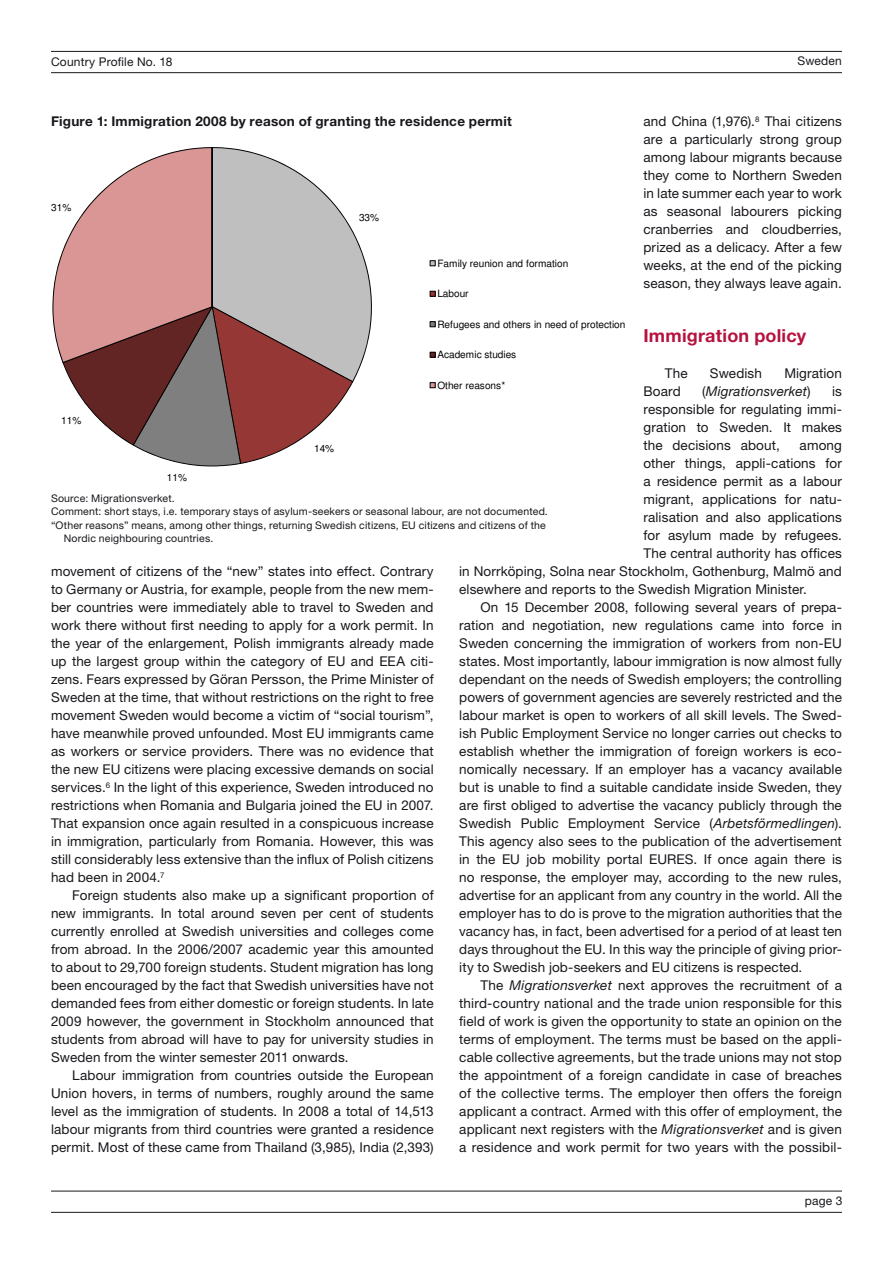
<style>
.page{position:relative;width:893px;height:1263px;background:#fff}
.page>*{position:absolute;margin:0;border:0;box-sizing:border-box;transform-origin:0 0}
.t1{font:700 18px "Helvetica Neue LT Pro";letter-spacing:.01em;color:#b5123e}
.t2{font:13.5px/18px "Helvetica Neue LT Pro";letter-spacing:.01em;color:#1a171c;text-align:justify}
.t3{font:700 13.5px "Helvetica Neue LT Pro";letter-spacing:.02em;color:#1a171c}
.t4{font:italic 13.5px "Helvetica Neue LT Pro";letter-spacing:.01em;color:#1a171c}
.t5{font:12px "Helvetica Neue LT Pro";letter-spacing:.015em;color:#1a171c}
.t6{font:10.5px "Helvetica Neue LT Pro";letter-spacing:.02em;color:#1a171c}
.t7{font:10.05px "Helvetica";color:#000}
.s1{font-style:normal}
.s2{font-style:italic}
</style>
<div class="page">
<hr style="left:51px;top:51px;width:791px;height:1px;background:#1a171c">
<hr style="left:51px;top:72px;width:791px;height:1px;background:#1a171c">
<hr style="left:51px;top:1191px;width:791px;height:1px;background:#1a171c">
<hr style="left:51px;top:1212px;width:791px;height:1px;background:#1a171c">
<svg style="left:430px;top:260px;width:6px;height:6px"></svg>
<svg style="left:430px;top:291px;width:6px;height:6px"></svg>
<svg style="left:430px;top:321px;width:6px;height:6px"></svg>
<svg style="left:52px;top:147px;width:320px;height:320px"></svg>
<svg style="left:430px;top:352px;width:6px;height:6px"></svg>
<svg style="left:430px;top:382px;width:6px;height:6px"></svg>
<p class="t5" style="left:51px;top:54px;width:123px">Country Profile No. 18</p>
<p class="t5" style="left:797px;top:53px;width:46px">Sweden</p>
<p class="t2" style="left:643px;top:112px;width:200px">and China (1,976).<sup>8</sup> Thai citizens are a particularly strong group among labour migrants because they come to Northern Sweden in late summer each year to work as seasonal labourers picking cranberries and cloudberries, prized as a delicacy. After a few weeks, at the end of the picking season, they always leave again.</p>
<h1 class="t1" style="left:643px;top:324px;width:164px">Immigration policy</h1>
<p class="t2" style="left:665px;top:364px;width:24px">The</p>
<p class="t2" style="left:710px;top:364px;width:54px">Swedish</p>
<p class="t2" style="left:784px;top:364px;width:59px">Migration</p>
<p class="t2" style="left:643px;top:382px;width:39px">Board</p>
<p class="t4" style="left:702px;top:383px;width:110px"><span class="s1">(</span>Migrationsverket<span class="s1">)</span></p>
<p class="t3" style="left:51px;top:113px;width:462px">Figure 1: Immigration 2008 by reason of granting the residence permit</p>
<p class="t7" style="left:51px;top:203px;width:22px">31%</p>
<p class="t7" style="left:359px;top:213px;width:22px">33%</p>
<p class="t7" style="left:437px;top:259px;width:132px">Family reunion and formation</p>
<p class="t7" style="left:437px;top:290px;width:33px">Labour</p>
<p class="t7" style="left:437px;top:320px;width:190px">Refugees and others in need of protection</p>
<p class="t7" style="left:437px;top:351px;width:80px">Academic studies</p>
<p class="t7" style="left:437px;top:381px;width:69px">Other reasons*</p>
<p class="t2" style="left:643px;top:382px;width:200px;text-indent:189px">is responsible for regulating immi&shy;gration to Sweden. It makes the decisions about,</p>
<p class="t7" style="left:61px;top:416px;width:22px">11%</p>
<p class="t2" style="left:800px;top:436px;width:44px">among</p>
<p class="t2" style="left:643px;top:454px;width:200px">other things, appli-cations for</p>
<p class="t2" style="left:643px;top:472px;width:200px">a residence permit as a labour</p>
<p class="t2" style="left:643px;top:490px;width:200px">migrant, applications for natu-</p>
<p class="t2" style="left:643px;top:508px;width:200px">ralisation and also applications</p>
<p class="t2" style="left:643px;top:526px;width:200px">for asylum made by refugees.</p>
<p class="t2" style="left:643px;top:544px;width:200px">The central authority has offices</p>
<p class="t2" style="left:459px;top:562px;width:384px">in Norrköping, Solna near Stockholm, Gothenburg, Malmö and</p>
<p class="t2" style="left:459px;top:580px;width:349px">elsewhere and reports to the Swedish Migration Minister.</p>
<p class="t2" style="left:480px;top:598px;width:363px">On 15 December 2008, following several years of prepa-</p>
<p class="t2" style="left:459px;top:616px;width:384px">ration and negotiation, new regulations came into force in</p>
<p class="t2" style="left:459px;top:634px;width:384px">Sweden concerning the immigration of workers from non-EU</p>
<p class="t2" style="left:459px;top:652px;width:384px">states. Most importantly, labour immigration is now almost fully</p>
<p class="t2" style="left:459px;top:670px;width:384px">dependant on the needs of Swedish employers; the controlling</p>
<p class="t2" style="left:459px;top:688px;width:384px">powers of government agencies are severely restricted and the</p>
<p class="t2" style="left:459px;top:706px;width:384px">labour market is open to workers of all skill levels. The Swed-</p>
<p class="t2" style="left:459px;top:724px;width:384px">ish Public Employment Service no longer carries out checks to</p>
<p class="t2" style="left:459px;top:742px;width:384px">establish whether the immigration of foreign workers is eco-</p>
<p class="t2" style="left:459px;top:760px;width:384px">nomically necessary. If an employer has a vacancy available</p>
<p class="t2" style="left:459px;top:778px;width:384px">but is unable to find a suitable candidate inside Sweden, they</p>
<p class="t2" style="left:459px;top:796px;width:384px">are first obliged to advertise the vacancy publicly through the</p>
<p class="t2" style="left:459px;top:814px;width:384px">Swedish Public Employment Service (<span class="s2">Arbetsförmedlingen</span>).</p>
<p class="t2" style="left:459px;top:832px;width:384px">This agency also sees to the publication of the advertisement</p>
<p class="t2" style="left:459px;top:850px;width:384px">in the EU job mobility portal EURES. If once again there is</p>
<p class="t2" style="left:459px;top:868px;width:384px">no response, the employer may, according to the new rules,</p>
<p class="t2" style="left:459px;top:886px;width:384px">advertise for an applicant from any country in the world. All the</p>
<p class="t2" style="left:459px;top:904px;width:384px">employer has to do is prove to the migration authorities that the</p>
<p class="t2" style="left:459px;top:922px;width:384px">vacancy has, in fact, been advertised for a period of at least ten</p>
<p class="t2" style="left:459px;top:940px;width:384px">days throughout the EU. In this way the principle of giving prior-</p>
<p class="t2" style="left:459px;top:958px;width:345px">ity to Swedish job-seekers and EU citizens is respected.</p>
<p class="t2" style="left:480px;top:976px;width:363px">The <span class="s2">Migrationsverket</span> next approves the recruitment of a</p>
<p class="t2" style="left:459px;top:994px;width:384px">third-country national and the trade union responsible for this</p>
<p class="t2" style="left:459px;top:1012px;width:384px">field of work is given the opportunity to state an opinion on the</p>
<p class="t2" style="left:459px;top:1030px;width:384px">terms of employment. The terms must be based on the appli-</p>
<p class="t2" style="left:459px;top:1048px;width:384px">cable collective agreements, but the trade unions may not stop</p>
<p class="t2" style="left:459px;top:1066px;width:384px">the appointment of a foreign candidate in case of breaches</p>
<p class="t2" style="left:459px;top:1084px;width:384px">of the collective terms. The employer then offers the foreign</p>
<p class="t2" style="left:459px;top:1102px;width:384px">applicant a contract. Armed with this offer of employment, the</p>
<p class="t2" style="left:459px;top:1120px;width:384px">applicant next registers with the <span class="s2">Migrationsverket</span> and is given</p>
<p class="t2" style="left:459px;top:1138px;width:384px">a residence and work permit for two years with the possibil-</p>
<p class="t7" style="left:314px;top:444px;width:22px">14%</p>
<p class="t7" style="left:167px;top:474px;width:22px">11%</p>
<p class="t6" style="left:51px;top:492px;width:125px">Source: Migrationsverket.</p>
<p class="t6" style="left:51px;top:505px;width:498px">Comment: short stays, i.e. temporary stays of asylum-seekers or seasonal labour, are not documented.</p>
<p class="t6" style="left:51px;top:519px;width:496px">“Other reasons” means, among other things, returning Swedish citizens, EU citizens and citizens of the</p>
<p class="t6" style="left:64px;top:532px;width:151px">Nordic neighbouring countries.</p>
<p class="t2" style="left:51px;top:562px;width:384px">movement of citizens of the “new” states into effect. Contrary to Germany or Austria, for example, people from the new mem&shy;ber countries were immediately able to travel to Sweden and work there without first needing to apply for a work permit. In the year of the enlargement, Polish immigrants already made up the largest group within the category of EU and EEA citi&shy;zens. Fears expressed by Göran Persson, the Prime Minister of Sweden at the time, that without restrictions on the right to free movement Sweden would become a victim of “social tourism”, have meanwhile proved unfounded. Most EU immigrants came as workers or service providers. There was no evidence that the new EU citizens were placing excessive demands on social services.<sup>6</sup> In the light of this experience, Sweden introduced no restrictions when Romania and Bulgaria joined the EU in 2007.<br>That expansion once again resulted in a conspicuous increase in immigration, particularly from Romania. However, this was still considerably less extensive than the influx of Polish citizens had been in 2004.<sup>7</sup></p>
<p class="t2" style="left:51px;top:886px;width:384px;text-indent:21px">Foreign students also make up a significant proportion of new immigrants. In total around seven per cent of students currently enrolled at Swedish universities and colleges come from abroad. In the 2006/2007 academic year this amounted to about to 29,700 foreign students. Student migration has long been encouraged by the fact that Swedish universities have not demanded fees from either domestic or foreign students. In late 2009 however, the government in Stockholm announced that students from abroad will have to pay for university studies in Sweden from the winter semester 2011 onwards.</p>
<p class="t2" style="left:51px;top:1066px;width:384px;text-indent:21px">Labour immigration from countries outside the European Union hovers, in terms of numbers, roughly around the same level as the immigration of students. In 2008 a total of 14,513 labour migrants from third countries were granted a residence permit. Most of these came from Thailand (3,985), India (2,393)</p>
<p class="t5" style="left:805px;top:1194px;width:39px">page 3</p>
</div>
